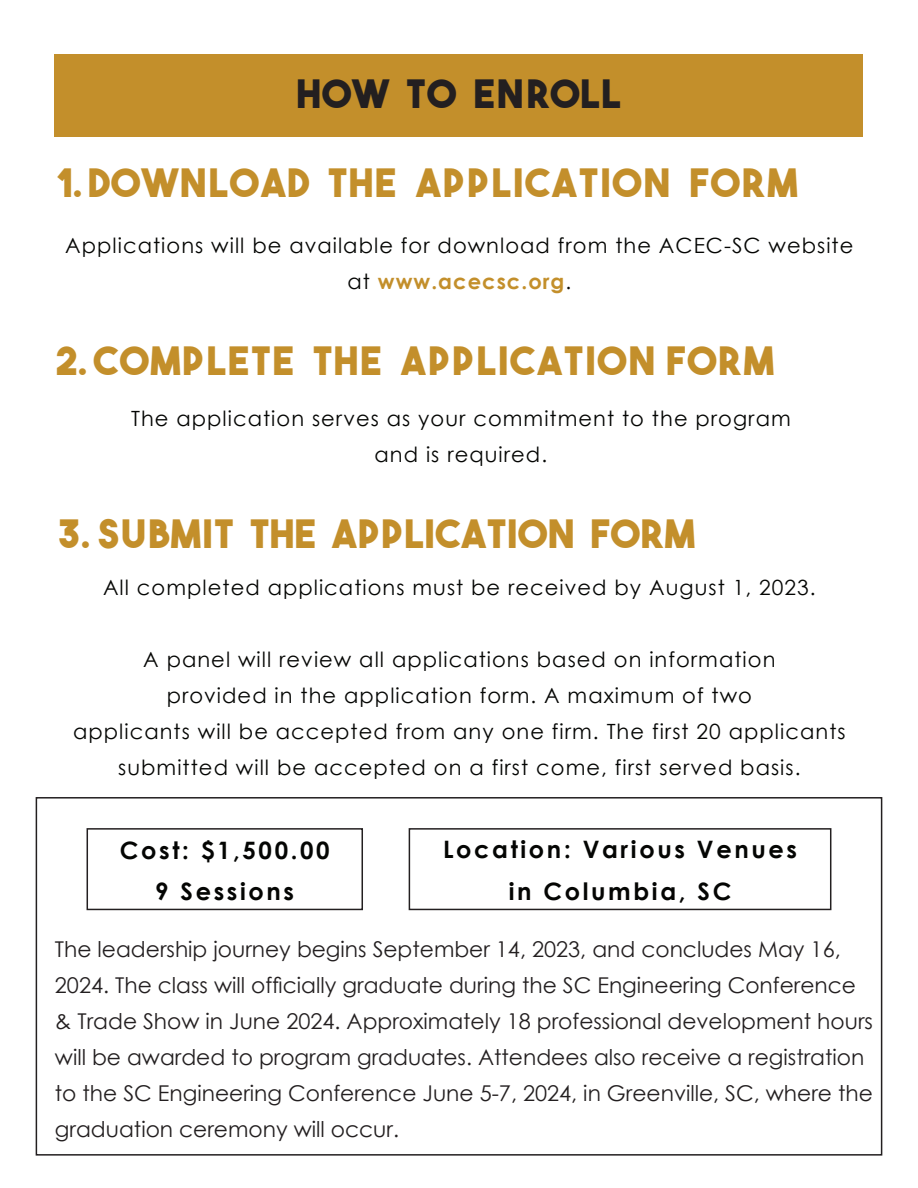
<style>
.page{position:relative;width:918px;height:1188px;background:#fff}
.page>*{position:absolute;margin:0;border:0;box-sizing:border-box;transform-origin:0 0}
.t1{font:39px "The Bold Font";letter-spacing:.05em;color:#c38f2b}
.t2{font:39px "The Bold Font";letter-spacing:.02em;color:#c38f2b}
.t3{font:39px "The Bold Font";letter-spacing:.04em;color:#231f20}
.t4{font:700 24px "Century Gothic";letter-spacing:.11em;color:#040503}
.t5{font:21.75px/36px "Century Gothic";color:#231f20}
.t6{font:21px/36px "Century Gothic";letter-spacing:.05em;color:#040503;text-align:center}
.s1{font-weight:700;color:#c38f2b}
</style>
<div class="page">
<div style="left:55px;top:54px;width:808px;height:82px;background:#c38f2b"></div>
<div style="left:87px;top:828px;width:276px;height:82px;border:2px solid #231f20"></div>
<div style="left:409px;top:828px;width:422px;height:82px;border:2px solid #231f20"></div>
<div style="left:36px;top:797px;width:846px;height:359px;border:2px solid #231f20"></div>
<p class="t3" style="left:297px;top:69px;width:326px">HOW TO ENROLL</p>
<p class="t1" style="left:56px;top:158px;width:743px">1. DOWNLOAD THE APPLICATION FORM</p>
<p class="t6" style="left:65px;top:227px;width:790px">Applications will be available for download from the ACEC-SC website at <span class="s1">www.acecsc.org</span>.</p>
<p class="t1" style="left:55px;top:336px;width:720px">2. COMPLETE THE APPLICATION FORM</p>
<p class="t6" style="left:131px;top:400px;width:661px">The application serves as your commitment to the program and is required.</p>
<p class="t2" style="left:57px;top:509px;width:639px">3. SUBMIT THE APPLICATION FORM</p>
<p class="t6" style="left:103px;top:569px;width:714px">All completed applications must be received by August 1, 2023.</p>
<p class="t6" style="left:73px;top:641px;width:774px">A panel will review all applications based on information<br>provided in the application form. A maximum of two<br>applicants will be accepted from any one firm. The first 20 applicants submitted will be accepted on a first come, first served basis.</p>
<p class="t4" style="left:120px;top:832px;width:211px">Cost: $1,500.00</p>
<p class="t4" style="left:443px;top:831px;width:355px">Location: Various Venues</p>
<p class="t4" style="left:155px;top:873px;width:140px">9 Sessions</p>
<p class="t4" style="left:509px;top:873px;width:224px">in Columbia, SC</p>
<p class="t5" style="left:55px;top:931px;width:820px">The leadership journey begins September 14, 2023, and concludes May 16, 2024. The class will officially graduate during the SC Engineering Conference &amp; Trade Show in June 2024. Approximately 18 professional development hours will be awarded to program graduates. Attendees also receive a registration to the SC Engineering Conference June 5-7, 2024, in Greenville, SC, where the graduation ceremony will occur.</p>
</div>
